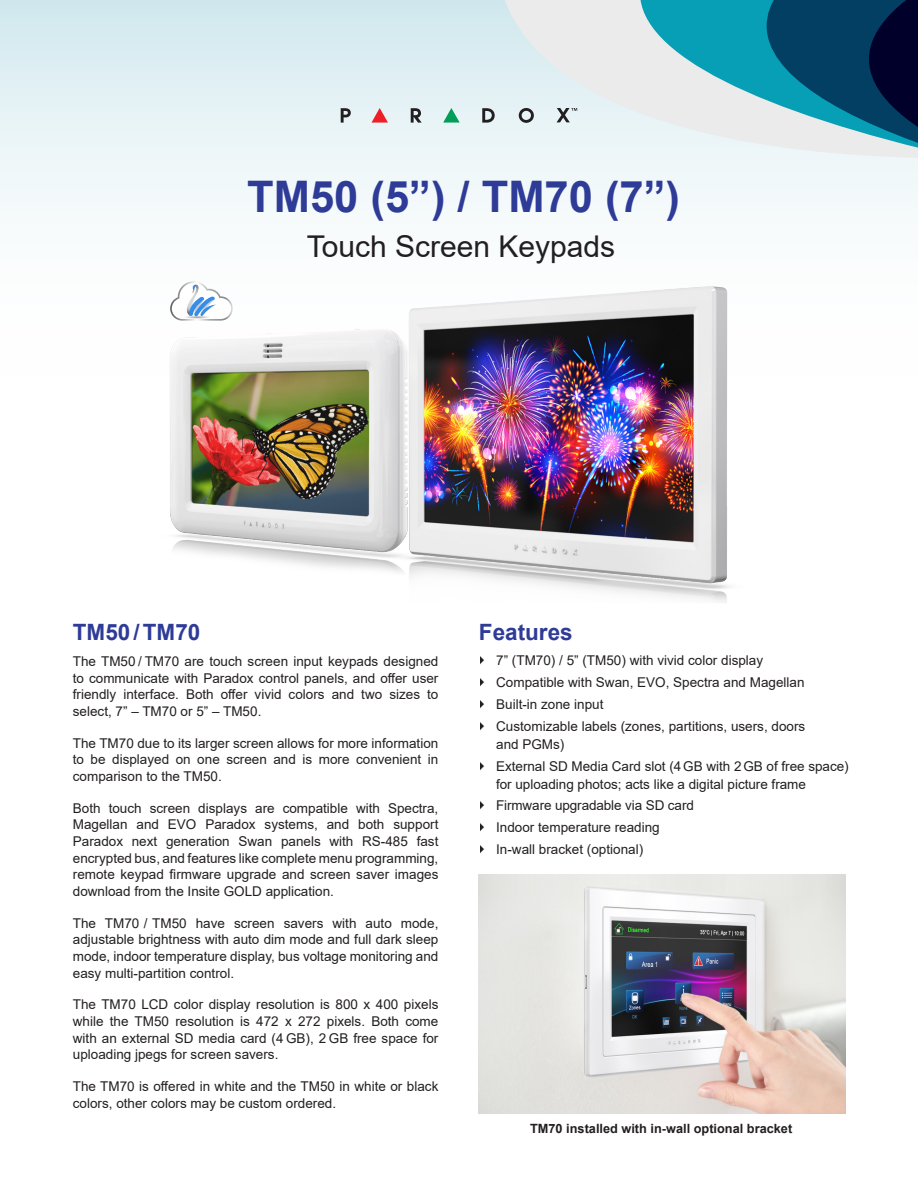
<style>
.page{position:relative;width:918px;height:1188px;background:#fff}
.page>*{position:absolute;margin:0;border:0;box-sizing:border-box;transform-origin:0 0}
.t1{font:700 43.5px "Arial";color:#2e3b97}
.t2{font:30px "Arial";color:#231f20}
.t3{font:700 22.5px "Arial";color:#2e3b97}
.t4{font:13.5px/16.6px "Arial";color:#231f20;text-align:justify}
.t5{font:700 12.75px "Arial";color:#231f20}
</style>
<div class="page">
<div style="left:0;top:0;width:918px;height:401px;background:linear-gradient(to bottom,#d7ebf0,#fff)"></div>
<svg style="left:499px;top:0;width:419px;height:158px;background:#e7eef1"></svg>
<svg style="left:640px;top:0;width:127px;height:157px;background:#8ccdd7"></svg>
<svg style="left:767px;top:0;width:151px;height:157px;background:#31627e"></svg>
<svg style="left:443px;top:108px;width:17px;height:15px"></svg>
<svg style="left:372px;top:108px;width:16px;height:15px"></svg>
<svg style="left:341px;top:108px;width:10px;height:15px"></svg>
<svg style="left:411px;top:108px;width:11px;height:15px"></svg>
<svg style="left:482px;top:108px;width:13px;height:15px"></svg>
<svg style="left:519px;top:108px;width:15px;height:15px"></svg>
<svg style="left:557px;top:108px;width:20px;height:14px"></svg>
<img style="left:145px;top:282px;width:601px;height:321px">
<svg style="left:170px;top:281px;width:63px;height:40px"></svg>
<img style="left:479px;top:875px;width:366px;height:238px">
<h1 class="t1" style="left:247px;top:166px;width:434px">TM50 (5”) / TM70 (7”)</h1>
<h2 class="t2" style="left:307px;top:226px;width:310px">Touch Screen Keypads</h2>
<h3 class="t3" style="left:73px;top:616px;width:129px">TM50 /TM70</h3>
<p class="t4" style="left:73px;top:653px;width:367px">The TM50 / TM70 are touch screen input keypads designed to communicate with Paradox control panels, and offer user friendly interface. Both offer vivid colors and two sizes to select, 7” – TM70 or 5” – TM50.</p>
<p class="t4" style="left:73px;top:734px;width:367px">The TM70 due to its larger screen allows for more information to be displayed on one screen and is more convenient in comparison to the TM50.</p>
<p class="t4" style="left:73px;top:800px;width:367px">Both touch screen displays are compatible with Spectra, Magellan and EVO Paradox systems, and both support Paradox next generation Swan panels with RS-485 fast encrypted bus, and features like complete menu programming, remote keypad firmware upgrade and screen saver images download from the Insite GOLD application.</p>
<p class="t4" style="left:73px;top:915px;width:367px">The TM70 / TM50 have screen savers with auto mode, adjustable brightness with auto dim mode and full dark sleep mode, indoor temperature display, bus voltage monitoring and easy multi-partition control.</p>
<p class="t4" style="left:73px;top:996px;width:367px">The TM70 LCD color display resolution is 800 x 400 pixels while the TM50 resolution is 472 x 272 pixels. Both come with an external SD media card (4 GB), 2 GB free space for uploading jpegs for screen savers.</p>
<p class="t4" style="left:73px;top:1078px;width:367px">The TM70 is offered in white and the TM50 in white or black colors, other colors may be custom ordered.</p>
<h3 class="t3" style="left:479px;top:616px;width:95px">Features</h3>
<p class="t4" style="left:496px;top:650px;width:311px;line-height:21.8px;text-align:left">7” (TM70) / 5” (TM50) with vivid color display Compatible with Swan, EVO, Spectra and Magellan Built-in zone input<br>Customizable labels (zones, partitions, users, doors</p>
<p class="t4" style="left:496px;top:733px;width:354px;line-height:21.8px">and PGMs)<br>External SD Media Card slot (4GB with 2GB of free space)</p>
<p class="t4" style="left:496px;top:773px;width:311px;line-height:21.8px;text-align:left">for uploading photos; acts like a digital picture frame Firmware upgradable via SD card<br>Indoor temperature reading<br>In-wall bracket (optional)</p>
<p class="t5" style="left:530px;top:1120px;width:264px">TM70 installed with in-wall optional bracket</p>
</div>
